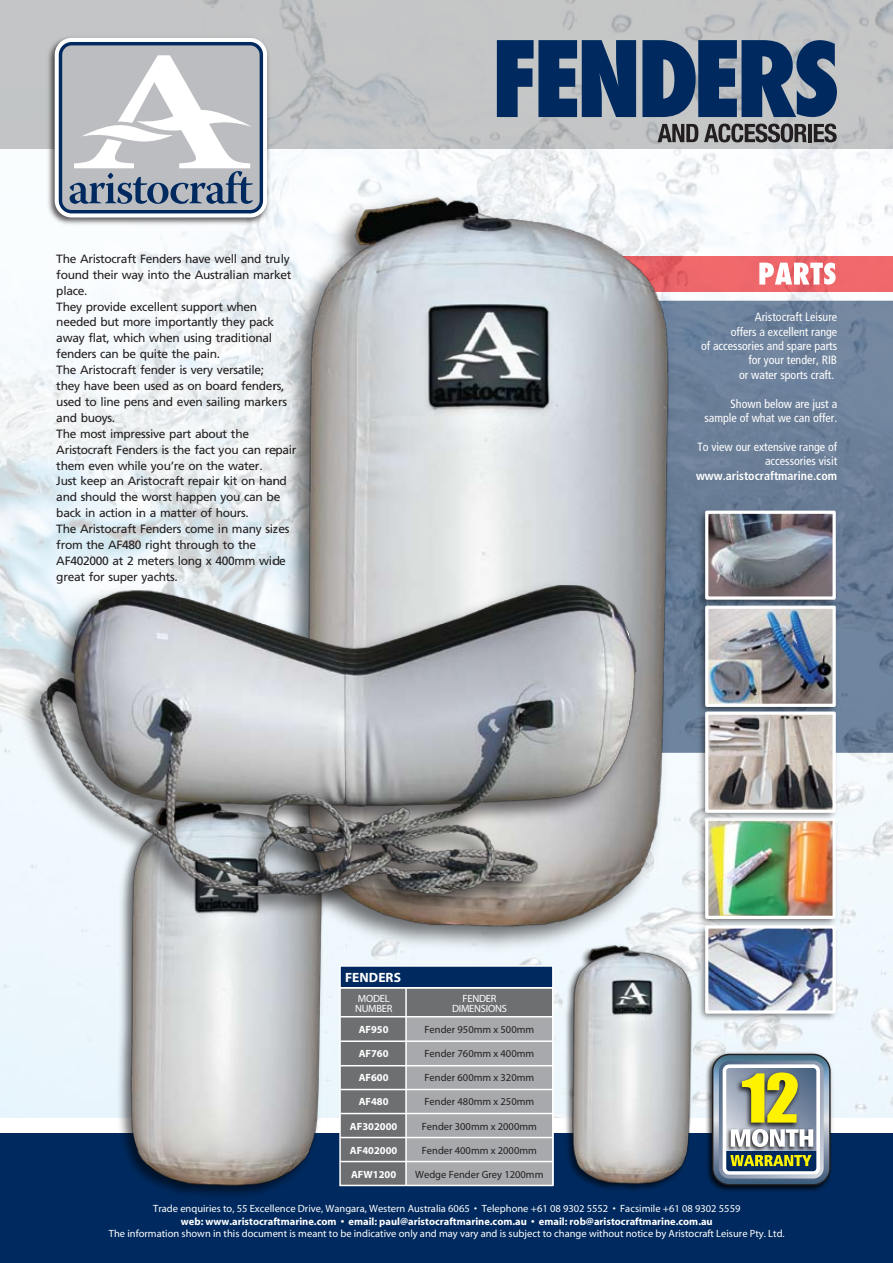
<style>
.page{position:relative;width:893px;height:1263px;background:#fff}
.page>*{position:absolute;margin:0;border:0;box-sizing:border-box;transform-origin:0 0}
.t1{font:700 13.5px "Myriad Pro";letter-spacing:.005em;color:#fff}
.t2{font:12px/15.9px "Frutiger";letter-spacing:-.025em;color:#231f20}
.t3{font:condensed 12px/14.4px "Frutiger";color:#fff;text-align:right}
.t4{font:700 condensed 12px "Frutiger";color:#fff}
.t5{font:10.5px "Myriad";color:#fff}
.t6{font:10.5px "Myriad Pro";color:#231f20}
.t7{font:700 10.5px "Myriad";color:#fff}
.t8{font:700 10.5px "Myriad Pro";color:#fff}
.t9{font:900 condensed 10.5px/9.8px "Myriad Pro";letter-spacing:-.025em;color:#fff;text-align:center}
</style>
<div class="page">
<div style="left:0;top:1133px;width:893px;height:130px;background:#002a5f"></div>
<img style="left:0;top:0;width:893px;height:1118px">
<img style="left:45px;top:33px;width:227px;height:194px">
<div style="left:55px;top:38px;width:212px;height:179px;border:8px solid #fff;border-radius:13px"></div>
<svg style="left:59px;top:42px;width:204px;height:171px"></svg>
<img style="left:703px;top:1049px;width:132px;height:142px">
<svg style="left:712px;top:1054px;width:119px;height:131px"></svg>
<img style="left:113px;top:926px;width:151px;height:269px">
<img style="left:122px;top:926px;width:211px;height:265px">
<img style="left:563px;top:941px;width:131px;height:249px">
<img style="left:568px;top:943px;width:130px;height:244px">
<img style="left:274px;top:185px;width:407px;height:773px">
<img style="left:291px;top:191px;width:400px;height:745px">
<div style="left:340px;top:988px;width:213px;height:197px;background:#6d6f71"></div>
<div style="left:340px;top:966px;width:213px;height:22px;background:#002a5f"></div>
<div style="left:406px;top:1016px;width:147px;height:169px;background:#a7a9ac"></div>
<hr style="left:340px;top:1040px;width:213px;height:2px;background:#fff">
<hr style="left:340px;top:1016px;width:213px;height:1px;background:#fff">
<hr style="left:340px;top:1065px;width:213px;height:1px;background:#fff">
<hr style="left:340px;top:1089px;width:213px;height:1px;background:#fff">
<hr style="left:340px;top:1113px;width:213px;height:1px;background:#fff">
<hr style="left:340px;top:1137px;width:213px;height:1px;background:#fff">
<hr style="left:340px;top:1161px;width:213px;height:1px;background:#fff">
<hr style="left:405px;top:988px;width:2px;height:197px;background:#fff">
<div style="left:339px;top:987px;width:215px;height:199px;border:2px solid #fff"></div>
<div style="left:339px;top:965px;width:215px;height:23px;border:2px solid #fff"></div>
<svg style="left:497px;top:40px;width:139px;height:77px"></svg>
<svg style="left:642px;top:40px;width:195px;height:77px"></svg>
<img style="left:694px;top:610px;width:146px;height:97px">
<img style="left:709px;top:610px;width:123px;height:93px">
<div style="left:705px;top:606px;width:131px;height:101px;border:3px solid #fff"></div>
<img style="left:694px;top:822px;width:146px;height:98px">
<img style="left:709px;top:822px;width:123px;height:93px">
<div style="left:705px;top:818px;width:131px;height:101px;border:3px solid #fff"></div>
<img style="left:694px;top:707px;width:146px;height:115px">
<img style="left:709px;top:715px;width:123px;height:94px">
<div style="left:705px;top:711px;width:131px;height:102px;border:3px solid #fff"></div>
<img style="left:694px;top:506px;width:146px;height:104px">
<img style="left:709px;top:515px;width:123px;height:81px">
<div style="left:705px;top:511px;width:131px;height:89px;border:3px solid #fff"></div>
<img style="left:9px;top:558px;width:660px;height:368px">
<svg style="left:759px;top:263px;width:77px;height:22px"></svg>
<svg style="left:658px;top:124px;width:40px;height:18px"></svg>
<svg style="left:704px;top:124px;width:103px;height:18px"></svg>
<hr style="left:808px;top:124px;width:4px;height:18px;background:#231f20">
<svg style="left:814px;top:124px;width:23px;height:18px"></svg>
<img style="left:694px;top:920px;width:146px;height:104px">
<img style="left:709px;top:929px;width:123px;height:81px">
<div style="left:705px;top:925px;width:131px;height:89px;border:3px solid #fff"></div>
<svg style="left:713px;top:1055px;width:116px;height:129px"></svg>
<p class="t2" style="left:56px;top:251px;width:242px">The Aristocraft Fenders have well and truly found their way into the Australian market place.<br>They provide excellent support when needed but more importantly they pack away flat, which when using traditional fenders can be quite the pain.<br>The Aristocraft fender is very versatile;<br>they have been used as on board fenders, used to line pens and even sailing markers and buoys.<br>The most impressive part about the Aristocraft Fenders is the fact you can repair them even while you’re on the water.<br>Just keep an Aristocraft repair kit on hand and should the worst happen you can be back in action in a matter of hours.<br>The Aristocraft Fenders come in many sizes from the AF480 right through to the AF402000 at 2 meters long x 400mm wide great for super yachts.</p>
<p class="t3" style="left:701px;top:310px;width:138px">Aristocraft Leisure<br>offers a excellent range<br>of accessories and spare parts for your tender, RIB<br>or water sports craft.</p>
<p class="t3" style="left:704px;top:396px;width:134px">Shown below are just a sample of what we can offer.</p>
<p class="t3" style="left:697px;top:440px;width:141px">To view our extensive range of accessories visit</p>
<p class="t4" style="left:696px;top:468px;width:143px">www.aristocraftmarine.com</p>
<p class="t1" style="left:345px;top:968px;width:57px">FENDERS</p>
<p class="t9" style="left:355px;top:994px;width:39px;text-align:left">MODEL<br>NUMBER</p>
<p class="t9" style="left:452px;top:994px;width:56px">FENDER<br>DIMENSIONS</p>
<p class="t6" style="left:424px;top:1023px;width:111px">Fender 950mm x 500mm</p>
<p class="t6" style="left:424px;top:1047px;width:111px">Fender 760mm x 400mm</p>
<p class="t6" style="left:424px;top:1071px;width:111px">Fender 600mm x 320mm</p>
<p class="t6" style="left:424px;top:1095px;width:111px">Fender 480mm x 250mm</p>
<p class="t6" style="left:422px;top:1120px;width:117px">Fender 300mm x 2000mm</p>
<p class="t8" style="left:359px;top:1022px;width:31px">AF950</p>
<p class="t8" style="left:359px;top:1047px;width:31px">AF760</p>
<p class="t8" style="left:359px;top:1071px;width:31px">AF600</p>
<p class="t8" style="left:359px;top:1095px;width:31px">AF480</p>
<p class="t8" style="left:350px;top:1119px;width:49px">AF302000</p>
<p class="t8" style="left:350px;top:1143px;width:49px">AF402000</p>
<p class="t6" style="left:422px;top:1144px;width:117px">Fender 400mm x 2000mm</p>
<p class="t8" style="left:351px;top:1168px;width:47px">AFW1200</p>
<p class="t6" style="left:415px;top:1168px;width:130px">Wedge Fender Grey 1200mm</p>
<p class="t5" style="left:153px;top:1203px;width:589px">Trade enquiries to, 55 Excellence Drive, Wangara, Western Australia 6065 • Telephone +61 08 9302 5552 • Facsimile +61 08 9302 5559</p>
<p class="t7" style="left:181px;top:1215px;width:533px">web: www.aristocraftmarine.com • email: paul@aristocraftmarine.com.au • email: rob@aristocraftmarine.com.au</p>
<p class="t5" style="left:109px;top:1228px;width:677px">The information shown in this document is meant to be indicative only and may vary and is subject to change without notice by Aristocraft Leisure Pty. Ltd.</p>
</div>
